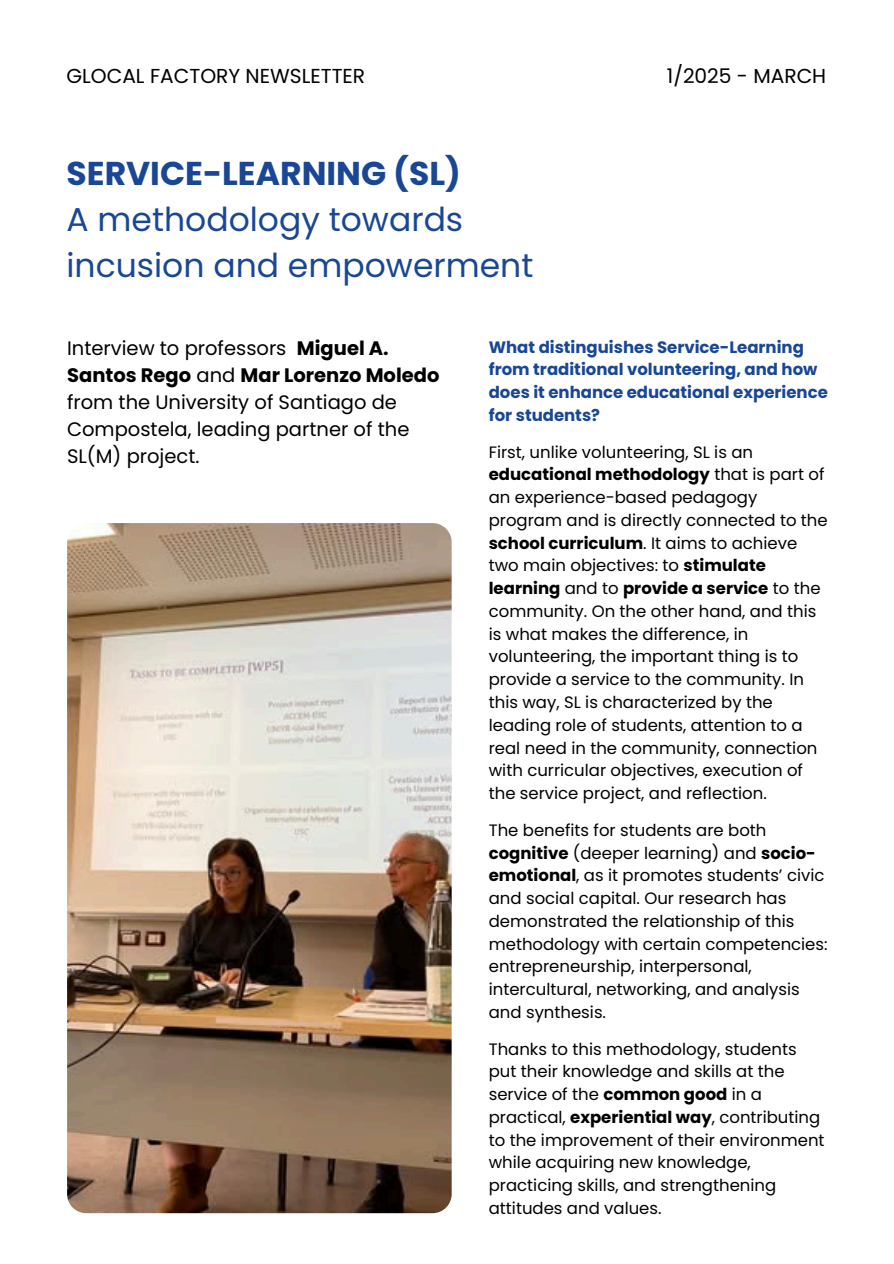
<style>
.page{position:relative;width:894px;height:1264px;background:#fff}
.page>*{position:absolute;margin:0;border:0;box-sizing:border-box;transform-origin:0 0}
.t1{font:33px/46.2px "Poppins";color:#194795}
.t2{font:20.1px "Poppins";color:#000}
.t3{font:19.5px/27px "Poppins";color:#000}
.t4{font:16.5px/22.8px "Poppins";color:#000}
.t5{font:700 16.5px/22.8px "Poppins";color:#194795}
.s1{font-weight:700}
</style>
<div class="page">
<img style="left:67px;top:523px;width:384px;height:690px">
<h1 class="t2" style="left:66px;top:62px;width:300px">GLOCAL FACTORY NEWSLETTER</h1>
<h1 class="t2" style="left:666px;top:62px;width:161px">1/2025 - MARCH</h1>
<h2 class="t1" style="left:66px;top:150px;width:468px"><span class="s1">SERVICE-LEARNING (SL)<br></span>A methodology towards incusion and empowerment</h2>
<p class="t3" style="left:67px;top:334px;width:374px">Interview to professors <span class="s1">Miguel A.<br>Santos Rego</span> and <span class="s1">Mar Lorenzo Moledo </span>from the University of Santiago de<br>Compostela, leading partner of the<br>SL(M) project.</p>
<h3 class="t5" style="left:488px;top:335px;width:340px">What distinguishes Service-Learning from traditional volunteering, and how does it enhance educational experience for students?</h3>
<p class="t4" style="left:488px;top:440px;width:340px">First, unlike volunteering, SL is an <span class="s1">educational methodology</span> that is part of an experience-based pedagogy program and is directly connected to the <span class="s1">school curriculum</span>. It aims to achieve two main objectives: to <span class="s1">stimulate learning</span> and to <span class="s1">provide a service</span> to the community. On the other hand, and this is what makes the difference, in volunteering, the important thing is to provide a service to the community. In this way, SL is characterized by the leading role of students, attention to a real need in the community, connection with curricular objectives, execution of the service project, and reflection.</p>
<h4 class="t4" style="left:488px;top:818px;width:340px">The benefits for students are both <span class="s1">cognitive</span> (deeper learning) and <span class="s1">socio&shy;emotional</span>, as it promotes students’ civic and social capital. Our research has demonstrated the relationship of this methodology with certain competencies: entrepreneurship, interpersonal, intercultural, networking, and analysis and synthesis.</h4>
<p class="t4" style="left:488px;top:1037px;width:337px">Thanks to this methodology, students put their knowledge and skills at the service of the <span class="s1">common good</span> in a practical, <span class="s1">experiential way</span>, contributing to the improvement of their environment while acquiring new knowledge, practicing skills, and strengthening attitudes and values.</p>
</div>
